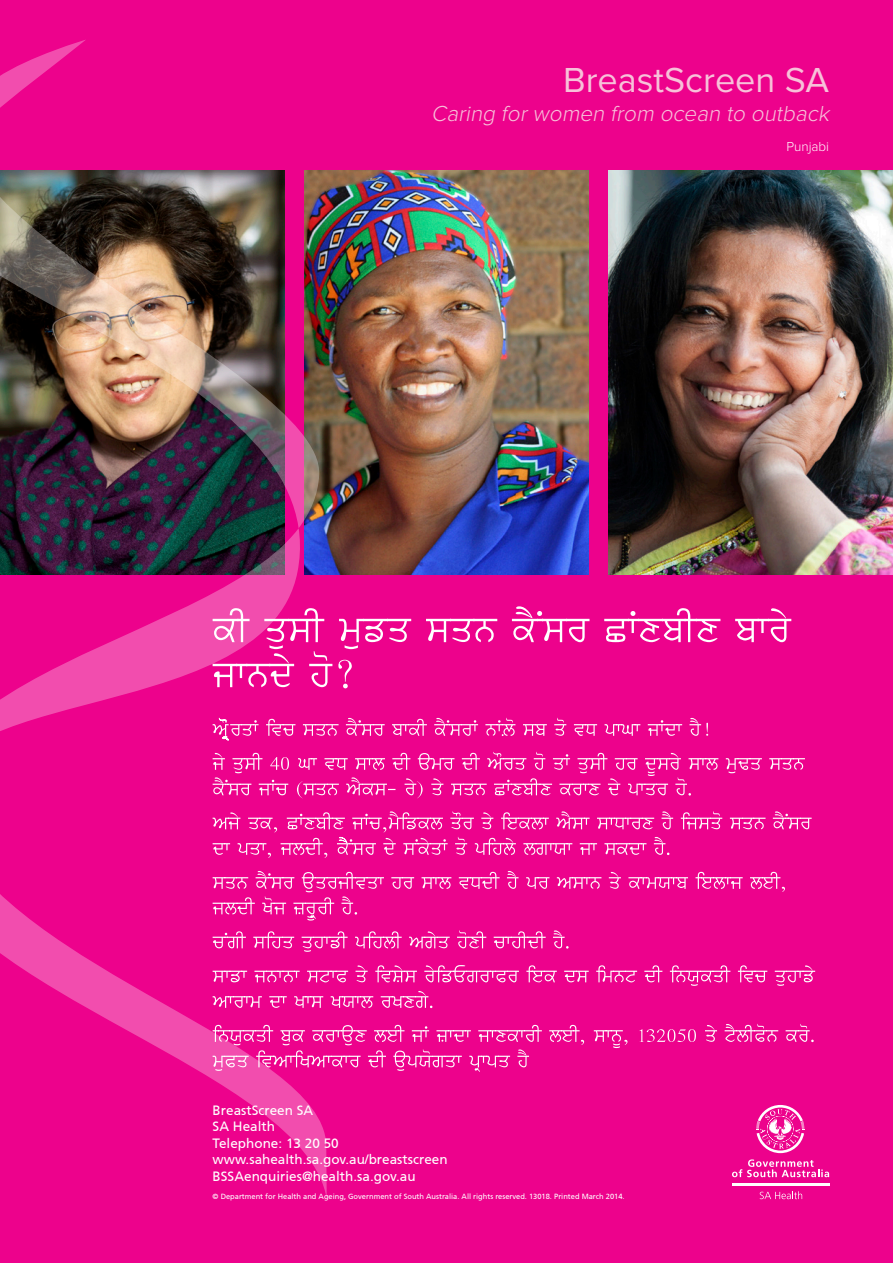
<style>
.page{position:relative;width:893px;height:1263px;background:#ed028c}
.page>*{position:absolute;margin:0;border:0;box-sizing:border-box;transform-origin:0 0}
.Heading{font:36px "Proxima Nova";color:#f7c1d9}
.t1{font:italic 300 22.5px "Proxima Nova";color:#f7c1d9}
.Contact_Details{font:13.5px/16.5px "Frutiger CE";color:#fff}
.t2{font:300 13.5px "Proxima Nova";color:#fff}
.Contact_Details-2{font:7.5px "Frutiger CE";color:#fff}
</style>
<div class="page">
<img style="left:608px;top:170px;width:285px;height:404px">
<img style="left:328px;top:170px;width:261px;height:404px">
<img style="left:0;top:40px;width:328px;height:1158px">
<svg style="left:760px;top:1191px;width:42px;height:8px"></svg>
<hr style="left:732px;top:1183px;width:97px;height:3px;background:#fff">
<svg style="left:732px;top:1159px;width:97px;height:18px"></svg>
<svg style="left:756px;top:1105px;width:48px;height:48px"></svg>
<svg style="left:213px;top:718px;width:495px;height:22px"></svg>
<svg style="left:213px;top:752px;width:592px;height:46px"></svg>
<svg style="left:213px;top:811px;width:599px;height:47px"></svg>
<svg style="left:213px;top:871px;width:572px;height:49px"></svg>
<svg style="left:213px;top:930px;width:356px;height:22px"></svg>
<svg style="left:213px;top:965px;width:602px;height:43px"></svg>
<svg style="left:213px;top:1024px;width:601px;height:48px"></svg>
<svg style="left:213px;top:606px;width:578px;height:82px"></svg>
<p class="Heading" style="left:563px;top:60px;width:268px">BreastScreen SA</p>
<p class="t1" style="left:431px;top:103px;width:403px">Caring for women from ocean to outback</p>
<p class="t2" style="left:786px;top:140px;width:44px">Punjabi</p>
<p class="Contact_Details" style="left:213px;top:1101px;width:237px">BreastScreen SA<br>SA Health<br>Telephone: 13 20 50 www.sahealth.sa.gov.au/breastscreen<br>BSSAenquiries@health.sa.gov.au</p>
<p class="Contact_Details-2" style="left:213px;top:1192px;width:413px">© Department for Health and Ageing, Government of South Australia. All rights reserved. 13018. Printed March 2014.</p>
</div>
